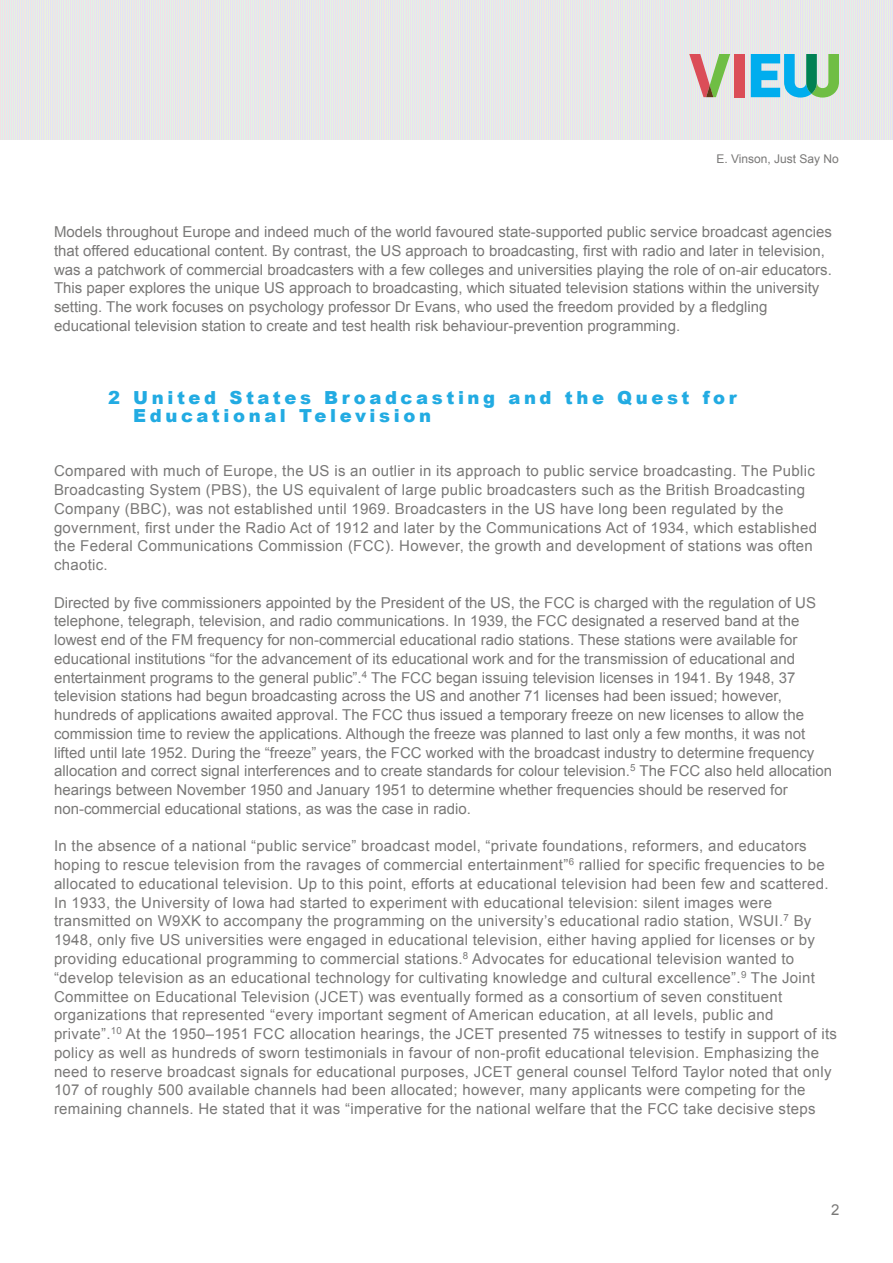
<style>
.page{position:relative;width:893px;height:1263px;background:#fff}
.page>*{position:absolute;margin:0;border:0;box-sizing:border-box;transform-origin:0 0}
.A_head{font:900 18px/18.8px "Arial";letter-spacing:.2em;color:#22abe2}
.Body_text_next{font:15px/18.8px "Arial";color:#797877}
.Body_text_next-2{font:15px/18.8px "Arial";letter-spacing:.02em;color:#797877}
.Body_text_first{font:15px/18.8px "Arial";letter-spacing:.02em;color:#797877}
.t1{font:12px "Arial";color:#797877}
</style>
<div class="page">
<img style="left:0;top:0;width:893px;height:140px">
<div style="left:734px;top:54px;width:10px;height:43px;background:#db4d58"></div>
<svg style="left:751px;top:54px;width:88px;height:44px;background:#64c0c4"></svg>
<svg style="left:689px;top:54px;width:41px;height:43px;background:#c6b69c"></svg>
<p class="t1" style="left:716px;top:151px;width:124px">E. Vinson, Just Say No</p>
<p class="Body_text_next" style="left:54px;top:223px;width:779px">Models throughout Europe and indeed much of the world favoured state-supported public service broadcast agencies that offered educational content. By contrast, the US approach to broadcasting, first with radio and later in television, was a patchwork of commercial broadcasters with a few colleges and universities playing the role of on-air educators.<br>This paper explores the unique US approach to broadcasting, which situated television stations within the university setting. The work focuses on psychology professor Dr Evans, who used the freedom provided by a fledgling educational television station to create and test health risk behaviour-prevention programming.</p>
<p class="A_head" style="left:133px;top:387px;width:605px;text-indent:-25px">2 United States Broadcasting and the Quest for<br>Educational Television</p>
<p class="Body_text_first" style="left:54px;top:462px;width:764px">Compared with much of Europe, the US is an outlier in its approach to public service broadcasting. The Public Broadcasting System (PBS), the US equivalent of large public broadcasters such as the British Broadcasting Company (BBC), was not established until 1969. Broadcasters in the US have long been regulated by the government, first under the Radio Act of 1912 and later by the Communications Act of 1934, which established the Federal Communications Commission (FCC). However, the growth and development of stations was often chaotic.</p>
<p class="Body_text_next" style="left:54px;top:593px;width:780px">Directed by five commissioners appointed by the President of the US, the FCC is charged with the regulation of US telephone, telegraph, television, and radio communications. In 1939, the FCC designated a reserved band at the lowest end of the FM frequency for non-commercial educational radio stations. These stations were available for educational institutions “for the advancement of its educational work and for the transmission of educational and entertainment programs to the general public”.<sup>4</sup> The FCC began issuing television licenses in 1941. By 1948, 37 television stations had begun broadcasting across the US and another 71 licenses had been issued; however, hundreds of applications awaited approval. The FCC thus issued a temporary freeze on new licenses to allow the commission time to review the applications. Although the freeze was planned to last only a few months, it was not lifted until late 1952. During the “freeze” years, the FCC worked with the broadcast industry to determine frequency allocation and correct signal interferences and to create standards for colour television.<sup>5</sup> The FCC also held allocation hearings between November 1950 and January 1951 to determine whether frequencies should be reserved for non-commercial educational stations, as was the case in radio.</p>
<p class="Body_text_next-2" style="left:54px;top:837px;width:784px">In the absence of a national “public service” broadcast model, “private foundations, reformers, and educators hoping to rescue television from the ravages of commercial entertainment”<sup>6</sup> rallied for specific frequencies to be allocated to educational television. Up to this point, efforts at educational television had been few and scattered.<br>In 1933, the University of Iowa had started to experiment with educational television: silent images were transmitted on W9XK to accompany the programming on the university’s educational radio station, WSUI.<sup>7</sup> By 1948, only five US universities were engaged in educational television, either having applied for licenses or by providing educational programming to commercial stations.<sup>8</sup> Advocates for educational television wanted to “develop television as an educational technology for cultivating knowledge and cultural excellence”.<sup>9</sup> The Joint Committee on Educational Television (JCET) was eventually formed as a consortium of seven constituent organizations that represented “every important segment of American education, at all levels, public and private”.<sup>10</sup> At the 1950–1951 FCC allocation hearings, the JCET presented 75 witnesses to testify in support of its policy as well as hundreds of sworn testimonials in favour of non-profit educational television. Emphasizing the need to reserve broadcast signals for educational purposes, JCET general counsel Telford Taylor noted that only 107 of roughly 500 available channels had been allocated; however, many applicants were competing for the remaining channels. He stated that it was “imperative for the national welfare that the FCC take decisive steps</p>
<p class="Body_text_next" style="left:831px;top:1201px;width:10px">2</p>
</div>
